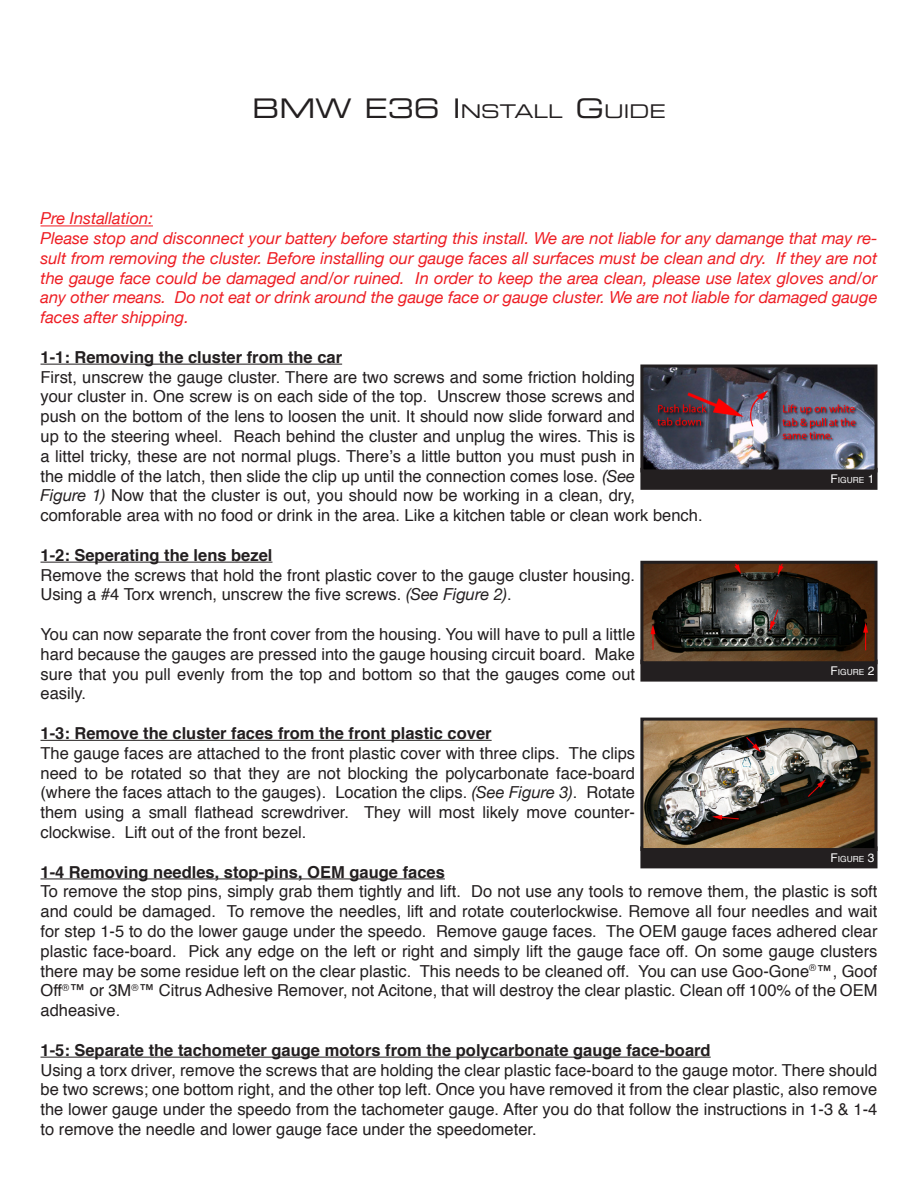
<style>
.page{position:relative;width:918px;height:1188px;background:#fff}
.page>*{position:absolute;margin:0;border:0;box-sizing:border-box;transform-origin:0 0}
.t1{font:18.9px "Eurostile Extended Two";color:#231f20}
.t2{font:16.5px/19.8px "Helvetica";color:#231f20;text-align:justify}
.t3{font:italic 16.5px/19.8px "Helvetica Neue";color:#ee1d23;text-align:justify}
.t4{font:700 16.5px "Helvetica";color:#231f20}
.t5{font:8.4px "Helvetica";color:#fff}
.s1{font-size:27px}
.s2{font-family:"Helvetica Neue";font-style:italic}
.s3{font-size:12px}
</style>
<div class="page">
<hr style="left:40px;top:226px;width:113px;height:1px;background:#ee1d23">
<hr style="left:40px;top:364px;width:302px;height:1px;background:#231f20">
<hr style="left:40px;top:562px;width:232px;height:1px;background:#231f20">
<hr style="left:40px;top:740px;width:452px;height:1px;background:#231f20">
<hr style="left:40px;top:879px;width:405px;height:1px;background:#231f20">
<hr style="left:40px;top:1057px;width:671px;height:1px;background:#231f20">
<div style="left:642px;top:469px;width:234px;height:19px;background:#231f20"></div>
<div style="left:640px;top:468px;width:238px;height:22px;border:3px solid #231f20"></div>
<img style="left:644px;top:368px;width:230px;height:100px">
<div style="left:640px;top:364px;width:238px;height:108px;border:3px solid #231f20"></div>
<div style="left:642px;top:661px;width:234px;height:19px;background:#231f20"></div>
<div style="left:640px;top:660px;width:238px;height:22px;border:3px solid #231f20"></div>
<img style="left:644px;top:565px;width:230px;height:95px">
<div style="left:640px;top:561px;width:238px;height:103px;border:3px solid #231f20"></div>
<div style="left:642px;top:848px;width:234px;height:19px;background:#231f20"></div>
<div style="left:640px;top:846px;width:238px;height:22px;border:3px solid #231f20"></div>
<img style="left:644px;top:722px;width:230px;height:125px">
<div style="left:640px;top:718px;width:238px;height:133px;border:3px solid #231f20"></div>
<p class="t1" style="left:252px;top:98px;width:413px"><span class="s1">BMW E36 I</span>NSTALL <span class="s1">G</span>UI DE</p>
<p class="t3" style="left:40px;top:208px;width:114px">Pre Installation:</p>
<p class="t3" style="left:40px;top:228px;width:839px">Please stop and disconnect your battery before starting this install. We are not liable for any damange that may re&shy;sult from removing the cluster. Before installing our gauge faces all surfaces must be clean and dry. If they are not the gauge face could be damaged and/or ruined. In order to keep the area clean, please use latex gloves and/or any other means. Do not eat or drink around the gauge face or gauge cluster. We are not liable for damaged gauge faces after shipping.</p>
<p class="t4" style="left:40px;top:342px;width:303px">1-1: Removing the cluster from the car</p>
<p class="t2" style="left:40px;top:367px;width:664px;text-align:left">First, unscrew the gauge cluster. There are two screws and some friction holding<br>your cluster in. One screw is on each side of the top. Unscrew those screws and<br>push on the bottom of the lens to loosen the unit. It should now slide forward and<br>up to the steering wheel. Reach behind the cluster and unplug the wires. This is<br>a littel tricky, these are not normal plugs. There’s a little button you must push in<br>the middle of the latch, then slide the clip up until the connection comes lose. <span class="s2">(See<br>Figure 1)</span> Now that the cluster is out, you should now be working in a clean, dry, comforable area with no food or drink in the area. Like a kitchen table or clean work bench.</p>
<p class="t4" style="left:40px;top:540px;width:233px">1-2: Seperating the lens bezel</p>
<p class="t2" style="left:40px;top:565px;width:596px">Remove the screws that hold the front plastic cover to the gauge cluster housing.<br>Using a #4 Torx wrench, unscrew the five screws. <span class="s2">(See Figure 2)</span>.</p>
<p class="t2" style="left:40px;top:624px;width:596px">You can now separate the front cover from the housing. You will have to pull a little hard because the gauges are pressed into the gauge housing circuit board. Make sure that you pull evenly from the top and bottom so that the gauges come out easily.</p>
<p class="t4" style="left:40px;top:718px;width:453px">1-3: Remove the cluster faces from the front plastic cover</p>
<p class="t2" style="left:40px;top:743px;width:596px">The gauge faces are attached to the front plastic cover with three clips. The clips need to be rotated so that they are not blocking the polycarbonate face-board (where the faces attach to the gauges). Location the clips. <span class="s2">(See Figure 3)</span>. Rotate them using a small flathead screwdriver. They will most likely move counter&shy;clockwise. Lift out of the front bezel.</p>
<p class="t4" style="left:40px;top:857px;width:406px">1-4 Removing needles, stop-pins, OEM gauge faces</p>
<p class="t2" style="left:40px;top:881px;width:839px">To remove the stop pins, simply grab them tightly and lift. Do not use any tools to remove them, the plastic is soft and could be damaged. To remove the needles, lift and rotate couterlockwise. Remove all four needles and wait for step 1-5 to do the lower gauge under the speedo. Remove gauge faces. The OEM gauge faces adhered clear plastic face-board. Pick any edge on the left or right and simply lift the gauge face off. On some gauge clusters there may be some residue left on the clear plastic. This needs to be cleaned off. You can use Goo-Gone<sup>®</sup>™, Goof Off<sup>®</sup>™ or 3M<sup>®</sup>™ Citrus Adhesive Remover, not Acitone, that will destroy the clear plastic. Clean off 100% of the OEM adheasive.</p>
<p class="t4" style="left:40px;top:1035px;width:672px">1-5: Separate the tachometer gauge motors from the polycarbonate gauge face-board</p>
<p class="t2" style="left:40px;top:1060px;width:838px">Using a torx driver, remove the screws that are holding the clear plastic face-board to the gauge motor. There should be two screws; one bottom right, and the other top left. Once you have removed it from the clear plastic, also remove the lower gauge under the speedo from the tachometer gauge. After you do that follow the instructions in 1-3 &amp; 1-4 to remove the needle and lower gauge face under the speedometer.</p>
<p class="t5" style="left:831px;top:473px;width:45px"><span class="s3">F</span>IGURE <span class="s3">1</span></p>
<p class="t5" style="left:831px;top:665px;width:45px"><span class="s3">F</span>IGURE <span class="s3">2</span></p>
<p class="t5" style="left:831px;top:852px;width:45px"><span class="s3">F</span>IGURE <span class="s3">3</span></p>
</div>
